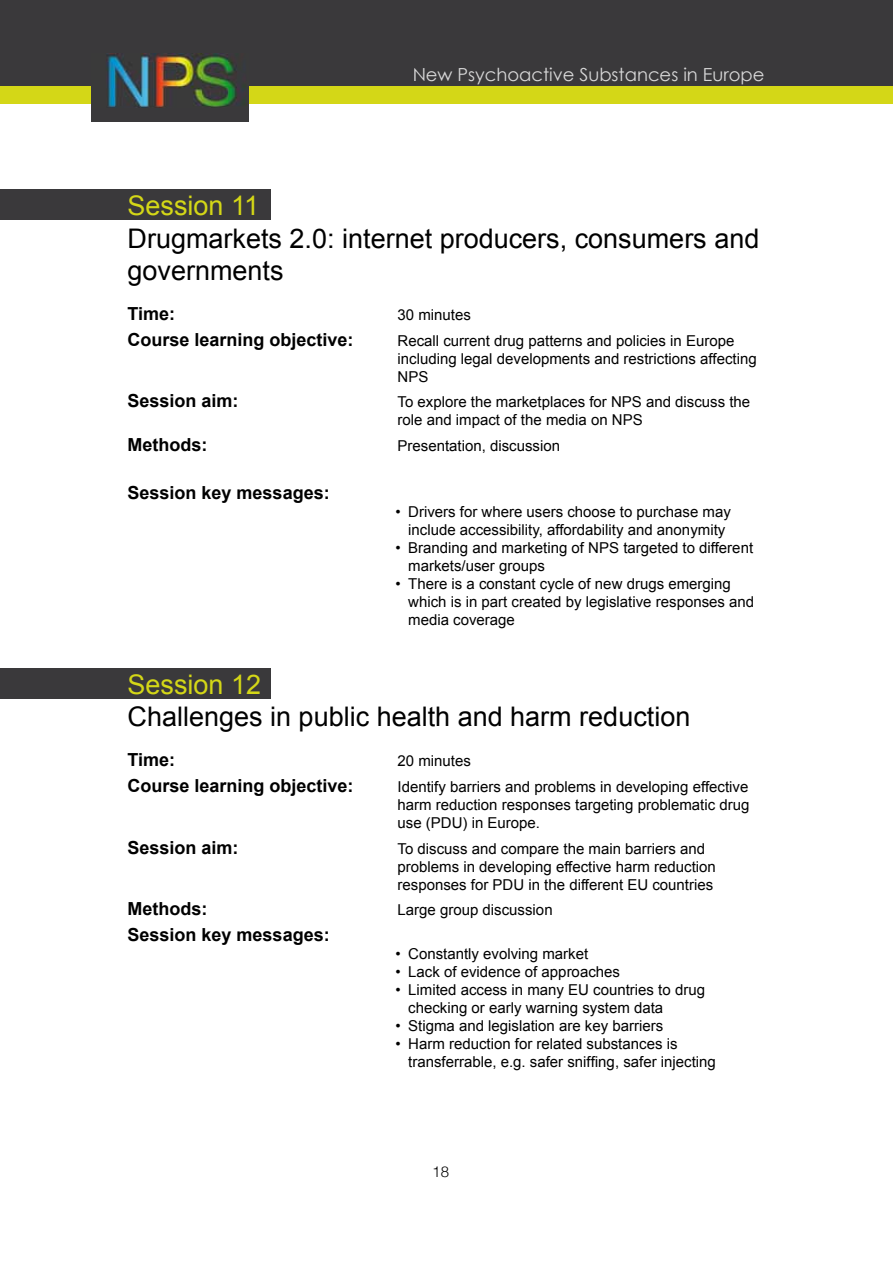
<style>
.page{position:relative;width:893px;height:1263px;background:#fff}
.page>*{position:absolute;margin:0;border:0;box-sizing:border-box;transform-origin:0 0}
.t1{font:27px/32.4px "Arial";color:#000}
.t2{font:27px "Arial";color:#d4d717}
.t3{font:700 18px "Arial";color:#000}
.t4{font:18px "Century Gothic";color:#fff}
.t5{font:15px/18px "Arial";color:#000}
.t6{font:300 15px "Helvetica Neue";color:#000}
</style>
<div class="page">
<div style="left:0;top:0;width:893px;height:95px;background:#3a393b"></div>
<div style="left:0;top:86px;width:893px;height:18px;background:#d4d717"></div>
<div style="left:91px;top:42px;width:158px;height:79px;background:#3a393b"></div>
<img style="left:107px;top:54px;width:132px;height:53px">
<div style="left:0;top:669px;width:270px;height:30px;background:#3a393b"></div>
<div style="left:0;top:190px;width:270px;height:30px;background:#3a393b"></div>
<p class="t4" style="left:412px;top:64px;width:354px">New Psychoactive Substances in Europe</p>
<h1 class="t2" style="left:128px;top:188px;width:133px">Session 11</h1>
<h1 class="t1" style="left:128px;top:222px;width:633px">Drugmarkets 2.0: internet producers, consumers and governments</h1>
<p class="t3" style="left:128px;top:301px;width:49px">Time:</p>
<p class="t5" style="left:398px;top:306px;width:75px">30 minutes</p>
<p class="t3" style="left:128px;top:327px;width:228px">Course learning objective:</p>
<p class="t5" style="left:398px;top:331px;width:361px">Recall current drug patterns and policies in Europe including legal developments and restrictions affecting<br>NPS</p>
<p class="t3" style="left:128px;top:389px;width:113px">Session aim:</p>
<p class="t5" style="left:398px;top:393px;width:354px">To explore the marketplaces for NPS and discuss the role and impact of the media on NPS</p>
<p class="t3" style="left:128px;top:433px;width:81px">Methods:</p>
<p class="t5" style="left:398px;top:437px;width:164px">Presentation, discussion</p>
<p class="t3" style="left:128px;top:481px;width:204px">Session key messages:</p>
<p class="t5" style="left:395px;top:503px;width:337px;text-align:center">• Drivers for where users choose to purchase may include accessibility, affordability and anonymity</p>
<p class="t5" style="left:408px;top:539px;width:346px;text-indent:-13px">• Branding and marketing of NPS targeted to different markets/user groups</p>
<p class="t5" style="left:408px;top:575px;width:347px;text-indent:-13px">• There is a constant cycle of new drugs emerging which is in part created by legislative responses and media coverage</p>
<h1 class="t2" style="left:128px;top:667px;width:135px">Session 12</h1>
<h1 class="t1" style="left:128px;top:701px;width:564px">Challenges in public health and harm reduction</h1>
<p class="t3" style="left:128px;top:747px;width:49px">Time:</p>
<p class="t5" style="left:398px;top:752px;width:75px">20 minutes</p>
<p class="t3" style="left:128px;top:773px;width:228px">Course learning objective:</p>
<p class="t5" style="left:398px;top:777px;width:353px;text-align:justify">Identify barriers and problems in developing effective harm reduction responses targeting problematic drug use (PDU) in Europe.</p>
<p class="t3" style="left:128px;top:835px;width:113px">Session aim:</p>
<p class="t5" style="left:398px;top:839px;width:320px">To discuss and compare the main barriers and problems in developing effective harm reduction responses for PDU in the different EU countries</p>
<p class="t3" style="left:128px;top:897px;width:81px">Methods:</p>
<p class="t5" style="left:398px;top:901px;width:157px">Large group discussion</p>
<p class="t3" style="left:128px;top:923px;width:204px">Session key messages:</p>
<p class="t5" style="left:395px;top:945px;width:194px">• Constantly evolving market</p>
<p class="t5" style="left:395px;top:963px;width:226px">• Lack of evidence of approaches</p>
<p class="t5" style="left:408px;top:981px;width:298px;text-indent:-13px">• Limited access in many EU countries to drug checking or early warning system data</p>
<p class="t5" style="left:395px;top:1017px;width:269px">• Stigma and legislation are key barriers</p>
<p class="t5" style="left:408px;top:1035px;width:309px;text-indent:-13px">• Harm reduction for related substances is transferrable, e.g. safer sniffing, safer injecting</p>
<p class="t6" style="left:432px;top:1159px;width:18px">18</p>
</div>
